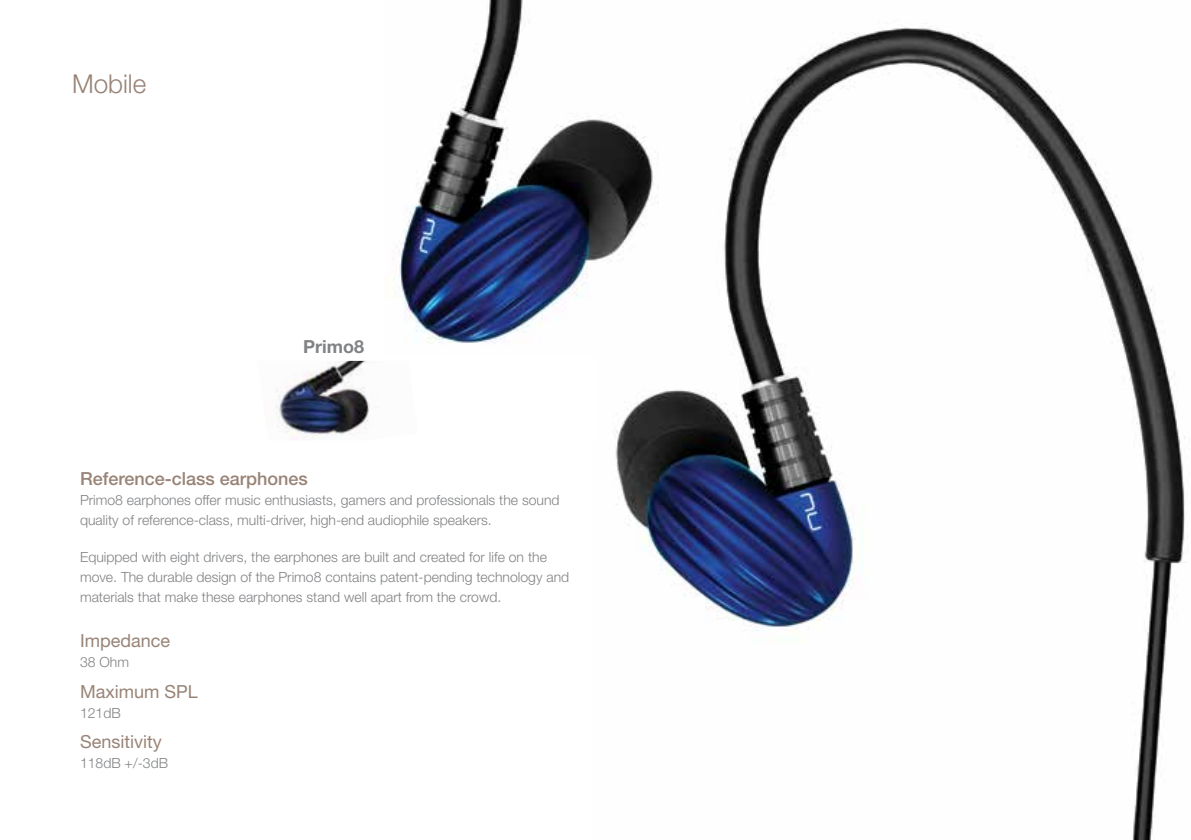
<style>
.page{position:relative;width:1191px;height:840px;background:#fff}
.page>*{position:absolute;margin:0;border:0;box-sizing:border-box;transform-origin:0 0}
.t1{font:300 26px "Helvetica Neue";color:#988376}
.t2{font:18px "Helvetica Neue";color:#988376}
.t3{font:500 18px "Helvetica Neue";color:#988376}
.t4{font:700 18px "Helvetica Neue";color:#808285}
.t5{font:300 14px/20px "Helvetica Neue";color:#808285}
</style>
<div class="page">
<img style="left:615px;top:26px;width:570px;height:813px">
<img style="left:393px;top:0;width:300px;height:386px">
<div style="left:72px;top:356px;width:523px;height:87px;background:#fff"></div>
<img style="left:276px;top:360px;width:94px;height:80px">
<h1 class="t1" style="left:72px;top:67px;width:76px">Mobile</h1>
<p class="t4" style="left:303px;top:336px;width:62px">Primo8</p>
<p class="t3" style="left:80px;top:467px;width:229px">Reference-class earphones</p>
<p class="t5" style="left:80px;top:489px;width:481px">Primo8 earphones offer music enthusiasts, gamers and professionals the sound quality of reference-class, multi-driver, high-end audiophile speakers.</p>
<p class="t5" style="left:80px;top:546px;width:491px">Equipped with eight drivers, the earphones are built and created for life on the move. The durable design of the Primo8 contains patent-pending technology and materials that make these earphones stand well apart from the crowd.</p>
<p class="t2" style="left:80px;top:629px;width:92px">Impedance</p>
<p class="t5" style="left:80px;top:651px;width:51px">38 Ohm</p>
<p class="t2" style="left:80px;top:680px;width:119px">Maximum SPL</p>
<p class="t5" style="left:80px;top:702px;width:42px">121dB</p>
<p class="t2" style="left:80px;top:730px;width:83px">Sensitivity</p>
<p class="t5" style="left:80px;top:752px;width:90px">118dB +/-3dB</p>
</div>
